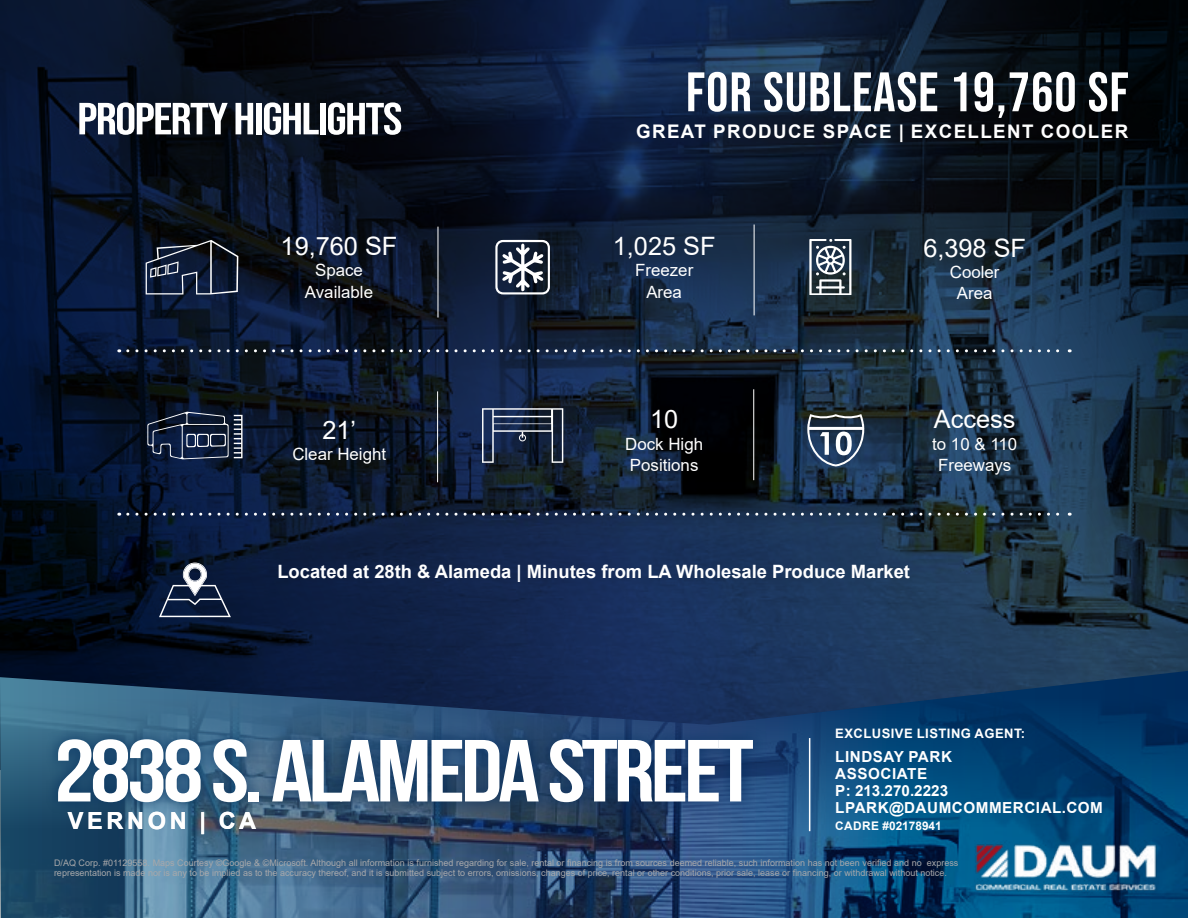
<style>
.page{position:relative;width:1188px;height:918px;background:#fff}
.page>*{position:absolute;margin:0;border:0;box-sizing:border-box;transform-origin:0 0}
.t1{font:700 87.9px "Bebas Neue";letter-spacing:-.04em;color:#fff;scale:1.16 1}
.t2{font:55.5px "Bebas Neue";letter-spacing:.02em;color:#fff}
.t3{font:45px "Bebas Neue";letter-spacing:-.03em;color:#fff;scale:1.16 1}
.t4{font:25.35px "Arial";color:#fff}
.t5{font:700 23.55px "Arial";letter-spacing:.155em;color:#fff}
.t6{font:700 18.75px "Arial";letter-spacing:.075em;color:#fff}
.t7{font:700 18.3px "Arial";color:#fff}
.t8{font:16.95px/21.1px "Arial";color:#fff;text-align:center}
.t9{font:700 15.3px/17px "Arial";letter-spacing:.035em;color:#fff}
.t10{font:700 13.05px "Arial";letter-spacing:.035em;color:#fff}
.t11{font:700 11.85px "Arial";color:#fff}
.t12{font:9px/10.5px "Arial";color:#a8a8aa}
</style>
<div class="page">
<img style="left:1px;top:0;width:1187px;height:671px">
<svg style="left:146px;top:240px;width:92px;height:54px;background:#273145"></svg>
<svg style="left:495px;top:240px;width:55px;height:54px"></svg>
<svg style="left:482px;top:408px;width:81px;height:55px;background:#354259"></svg>
<svg style="left:809px;top:240px;width:42px;height:54px"></svg>
<svg style="left:147px;top:412px;width:96px;height:47px;background:#2d3951"></svg>
<svg style="left:159px;top:563px;width:72px;height:54px;background:#33405a"></svg>
<svg style="left:807px;top:414px;width:57px;height:52px"></svg>
<svg style="left:128px;top:349px;width:942px;height:3px;background:#4b586a"></svg>
<svg style="left:128px;top:513px;width:942px;height:3px;background:#4b586b"></svg>
<hr style="left:438px;top:227px;width:1px;height:91px;background:#fff">
<hr style="left:754px;top:225px;width:1px;height:90px;background:#fff">
<hr style="left:437px;top:391px;width:1px;height:91px;background:#fff">
<hr style="left:753px;top:389px;width:1px;height:91px;background:#fff">
<img style="left:0;top:671px;width:1188px;height:247px">
<div style="left:45px;top:726px;width:723px;height:89px;background:#002b5c;opacity:.75"></div>
<hr style="left:809px;top:738px;width:1px;height:93px;background:#fff">
<img style="left:974px;top:841px;width:185px;height:53px">
<h3 class="t3" style="left:77px;top:93px;width:282px">PROPERTY HIGHLIGHTS</h3>
<h3 class="t4" style="left:281px;top:229px;width:118px">19,760 SF</h3>
<h3 class="t8" style="left:305px;top:260px;width:70px">Space<br>Available</h3>
<h3 class="t4" style="left:322px;top:413px;width:35px">21’</h3>
<h3 class="t8" style="left:292px;top:443px;width:95px">Clear Height</h3>
<h2 class="t2" style="left:686px;top:61px;width:444px">FOR SUBLEASE 19,760 SF</h2>
<h3 class="t6" style="left:636px;top:118px;width:494px">GREAT PRODUCE SPACE | EXCELLENT COOLER</h3>
<h3 class="t4" style="left:613px;top:229px;width:104px">1,025 SF</h3>
<h3 class="t8" style="left:635px;top:260px;width:60px">Freezer<br>Area</h3>
<h3 class="t4" style="left:650px;top:402px;width:30px">10</h3>
<h3 class="t8" style="left:625px;top:433px;width:79px;text-align:left">Dock High<br>Positions</h3>
<h3 class="t4" style="left:923px;top:230px;width:104px">6,398 SF</h3>
<h3 class="t8" style="left:950px;top:261px;width:51px">Cooler<br>Area</h3>
<h3 class="t4" style="left:934px;top:402px;width:83px">Access</h3>
<h3 class="t8" style="left:932px;top:433px;width:87px">to 10 &amp; 110<br>Freeways</h3>
<h3 class="t7" style="left:277px;top:559px;width:634px">Located at 28th &amp; Alameda | Minutes from LA Wholesale Produce Market</h3>
<h3 class="t10" style="left:835px;top:724px;width:191px">EXCLUSIVE LISTING AGENT:</h3>
<h3 class="t9" style="left:835px;top:749px;width:269px">LINDSAY PARK<br>ASSOCIATE<br>P: 213.270.2223<br>LPARK@DAUMCOMMERCIAL.COM</h3>
<h3 class="t11" style="left:835px;top:818px;width:108px">CADRE #02178941</h3>
<p class="t12" style="left:54px;top:857px;width:906px">D/AQ Corp. #01129558. Maps Courtesy ©Google &amp; ©Microsoft. Although all information is furnished regarding for sale, rental or financing is from sources deemed reliable, such information has not been verified and no express representation is made nor is any to be implied as to the accuracy thereof, and it is submitted subject to errors, omissions, changes of price, rental or other conditions, prior sale, lease or financing, or withdrawal without notice.</p>
<h1 class="t1" style="left:54px;top:723px;width:605px">2838 S. ALAMEDA STREET</h1>
<h3 class="t5" style="left:68px;top:804px;width:190px">VERNON | CA</h3>
</div>
